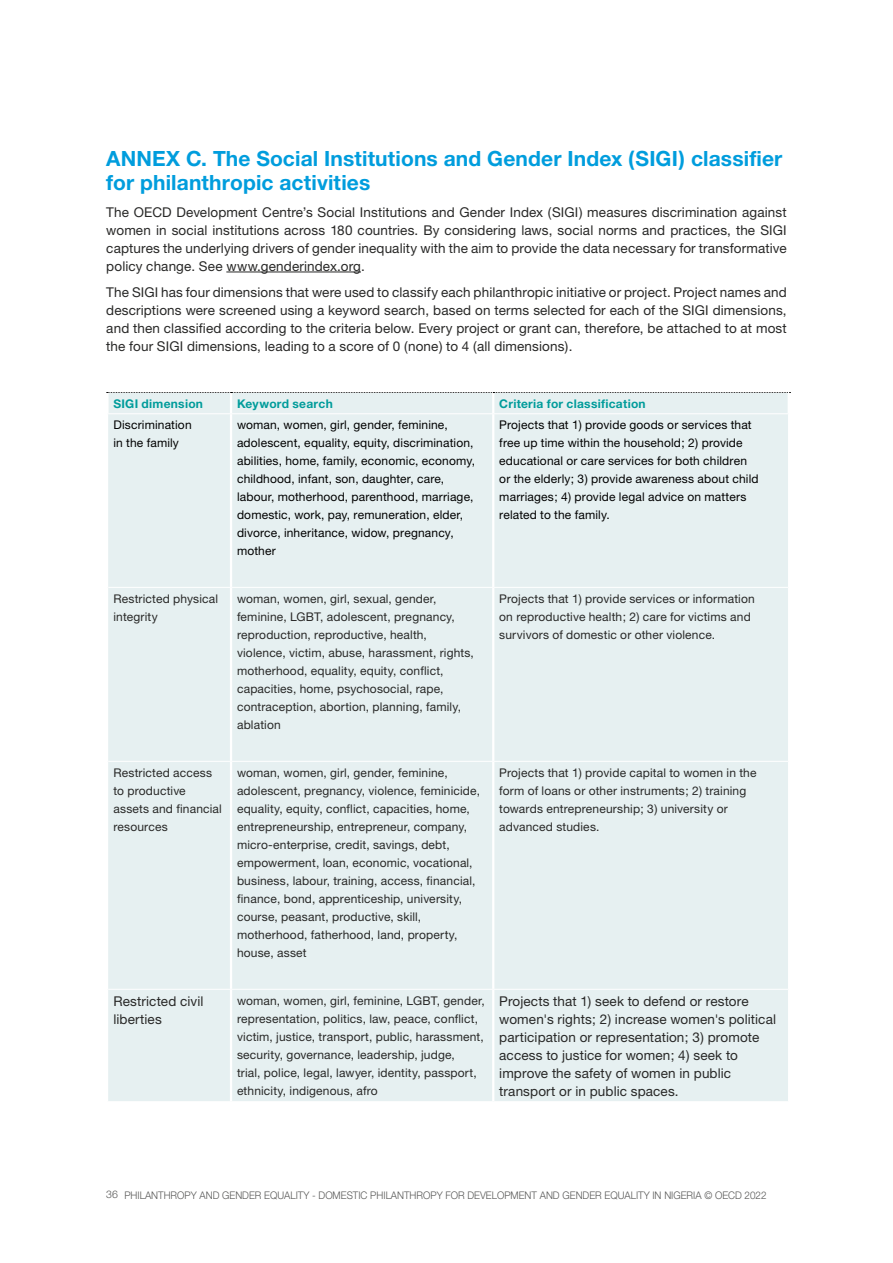
<style>
.page{position:relative;width:893px;height:1263px;background:#fff}
.page>*{position:absolute;margin:0;border:0;box-sizing:border-box;transform-origin:0 0}
.t1{font:700 21px/24px "Helvetica Neue CE";letter-spacing:.005em;color:#009ddd}
.t2{font:13.5px/18px "Helvetica Neue";letter-spacing:.01em;color:#282827;text-align:justify}
.t3{font:12px/18px "Helvetica Neue";letter-spacing:.015em;color:#282827}
.t4{font:12px/18px "Helvetica Neue";letter-spacing:.015em;color:#000}
.t5{font:700 12px "Helvetica Neue CE";letter-spacing:.02em;color:#009c9b}
.t6{font:300 10.5px "Helvetica Neue";color:#575756}
</style>
<div class="page">
<hr style="left:226px;top:272px;width:135px;height:1px;background:#282827">
<div style="left:108px;top:393px;width:680px;height:708px;background:#e6f0f1"></div>
<hr style="left:106px;top:393px;width:3px;height:20px;background:#fff">
<hr style="left:230px;top:393px;width:2px;height:20px;background:#fff">
<hr style="left:492px;top:393px;width:2px;height:20px;background:#fff">
<hr style="left:230px;top:414px;width:2px;height:173px;background:#fff">
<hr style="left:492px;top:414px;width:2px;height:173px;background:#fff">
<hr style="left:230px;top:588px;width:2px;height:173px;background:#fff">
<hr style="left:492px;top:588px;width:2px;height:173px;background:#fff">
<hr style="left:230px;top:762px;width:2px;height:227px;background:#fff">
<hr style="left:492px;top:762px;width:2px;height:227px;background:#fff">
<hr style="left:230px;top:990px;width:2px;height:111px;background:#fff">
<hr style="left:492px;top:990px;width:2px;height:111px;background:#fff">
<hr style="left:108px;top:587px;width:123px;height:1px;background:#fff">
<hr style="left:231px;top:587px;width:262px;height:1px;background:#fff">
<hr style="left:493px;top:587px;width:295px;height:1px;background:#fff">
<hr style="left:108px;top:761px;width:123px;height:1px;background:#fff">
<hr style="left:231px;top:761px;width:262px;height:1px;background:#fff">
<hr style="left:493px;top:761px;width:295px;height:1px;background:#fff">
<hr style="left:108px;top:989px;width:123px;height:1px;background:#fff">
<hr style="left:231px;top:989px;width:262px;height:1px;background:#fff">
<hr style="left:493px;top:989px;width:295px;height:1px;background:#fff">
<svg style="left:107px;top:392px;width:683px;height:1px"></svg>
<hr style="left:106px;top:413px;width:125px;height:1px;background:#fff">
<hr style="left:231px;top:413px;width:262px;height:1px;background:#fff">
<hr style="left:493px;top:413px;width:297px;height:1px;background:#fff">
<h1 class="t1" style="left:106px;top:147px;width:678px">ANNEX C. The Social Institutions and Gender Index (SIGI) classifier for philanthropic activities</h1>
<p class="t2" style="left:106px;top:203px;width:682px">The OECD Development Centre’s Social Institutions and Gender Index (SIGI) measures discrimination against women in social institutions across 180 countries. By considering laws, social norms and practices, the SIGI captures the underlying drivers of gender inequality with the aim to provide the data necessary for transformative policy change. See www.genderindex.org.</p>
<p class="t2" style="left:106px;top:283px;width:682px">The SIGI has four dimensions that were used to classify each philanthropic initiative or project. Project names and descriptions were screened using a keyword search, based on terms selected for each of the SIGI dimensions, and then classified according to the criteria below. Every project or grant can, therefore, be attached to at most the four SIGI dimensions, leading to a score of 0 (none) to 4 (all dimensions).</p>
<p class="t5" style="left:113px;top:396px;width:91px">SIGI dimension</p>
<p class="t5" style="left:237px;top:396px;width:97px">Keyword search</p>
<p class="t5" style="left:499px;top:396px;width:148px">Criteria for classification</p>
<p class="t4" style="left:113px;top:415px;width:80px">Discrimination in the family</p>
<p class="t4" style="left:237px;top:415px;width:240px">woman, women, girl, gender, feminine, adolescent, equality, equity, discrimination, abilities, home, family, economic, economy, childhood, infant, son, daughter, care, labour, motherhood, parenthood, marriage, domestic, work, pay, remuneration, elder, divorce, inheritance, widow, pregnancy, mother</p>
<p class="t4" style="left:499px;top:415px;width:261px">Projects that 1) provide goods or services that free up time within the household; 2) provide educational or care services for both children or the elderly; 3) provide awareness about child marriages; 4) provide legal advice on matters related to the family.</p>
<p class="t3" style="left:113px;top:589px;width:106px">Restricted physical integrity</p>
<p class="t3" style="left:237px;top:589px;width:238px">woman, women, girl, sexual, gender, feminine, LGBT, adolescent, pregnancy, reproduction, reproductive, health, violence, victim, abuse, harassment, rights, motherhood, equality, equity, conflict, capacities, home, psychosocial, rape, contraception, abortion, planning, family, ablation</p>
<p class="t3" style="left:499px;top:589px;width:257px">Projects that 1) provide services or information on reproductive health; 2) care for victims and survivors of domestic or other violence.</p>
<p class="t3" style="left:113px;top:763px;width:110px">Restricted access to productive assets and financial resources</p>
<p class="t3" style="left:237px;top:763px;width:244px">woman, women, girl, gender, feminine, adolescent, pregnancy, violence, feminicide, equality, equity, conflict, capacities, home, entrepreneurship, entrepreneur, company, micro-enterprise, credit, savings, debt, empowerment, loan, economic, vocational, business, labour, training, access, financial, finance, bond, apprenticeship, university, course, peasant, productive, skill, motherhood, fatherhood, land, property, house, asset</p>
<p class="t3" style="left:499px;top:763px;width:259px">Projects that 1) provide capital to women in the form of loans or other instruments; 2) training towards entrepreneurship; 3) university or advanced studies.</p>
<p class="t2" style="left:113px;top:992px;width:92px">Restricted civil liberties</p>
<p class="t3" style="left:237px;top:991px;width:249px">woman, women, girl, feminine, LGBT, gender, representation, politics, law, peace, conflict, victim, justice, transport, public, harassment, security, governance, leadership, judge,<br>trial, police, legal, lawyer, identity, passport, ethnicity, indigenous, afro</p>
<p class="t2" style="left:499px;top:992px;width:278px;text-align:left">Projects that 1) seek to defend or restore women's rights; 2) increase women's political participation or representation; 3) promote access to justice for women; 4) seek to improve the safety of women in public transport or in public spaces.</p>
<p class="t6" style="left:106px;top:1189px;width:662px">36 PHILANTHROPY AND GENDER EQUALITY - DOMESTIC PHILANTHROPY FOR DEVELOPMENT AND GENDER EQUALITY IN NIGERIA © OECD 2022</p>
</div>
